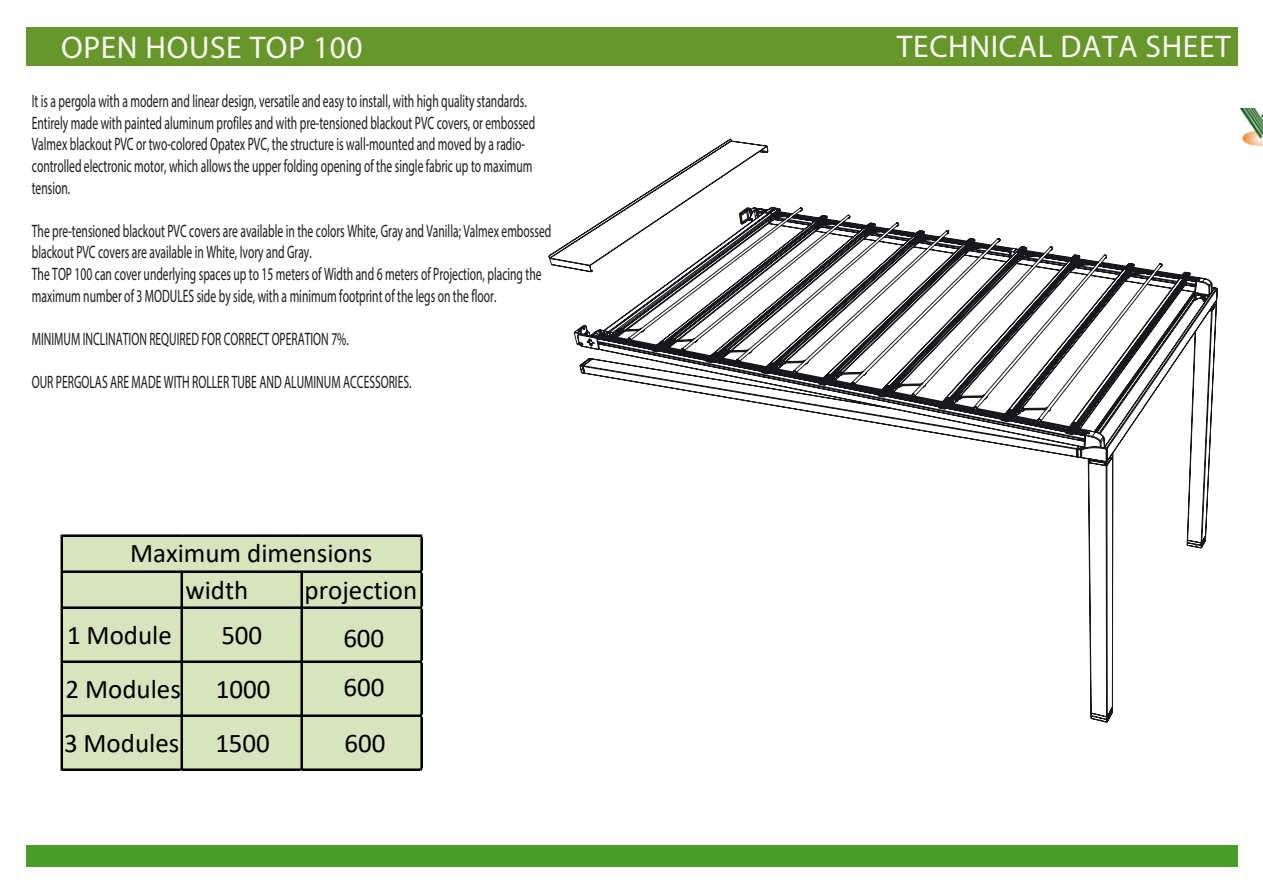
<style>
.page{position:relative;width:1263px;height:893px;background:#fff}
.page>*{position:absolute;margin:0;border:0;box-sizing:border-box;transform-origin:0 0}
.t1{font:31.5px "Myriad Pro";letter-spacing:.02em;color:#f9f9f4}
.t2{font:27px "Calibri";color:#000}
.t3{font:18px/21.6px "Myriad Pro";color:#1a171c;scale:.64 1}
</style>
<div class="page">
<div style="left:26px;top:27px;width:1211px;height:38px;background:#67962a"></div>
<img style="left:1240px;top:108px;width:23px;height:38px">
<div style="left:26px;top:845px;width:1211px;height:21px;background:#489e2b"></div>
<div style="left:63px;top:536px;width:359px;height:234px;background:#d8e4bd"></div>
<hr style="left:63px;top:535px;width:359px;height:1px;background:#000">
<hr style="left:63px;top:571px;width:359px;height:1px;background:#000">
<hr style="left:63px;top:607px;width:359px;height:1px;background:#000">
<hr style="left:63px;top:661px;width:359px;height:1px;background:#000">
<hr style="left:63px;top:715px;width:359px;height:1px;background:#000">
<hr style="left:61px;top:535px;width:2px;height:235px;background:#000">
<hr style="left:181px;top:572px;width:1px;height:198px;background:#000">
<hr style="left:301px;top:572px;width:1px;height:198px;background:#000">
<hr style="left:63px;top:769px;width:359px;height:1px;background:#000">
<hr style="left:421px;top:536px;width:1px;height:234px;background:#000">
<svg style="left:548px;top:138px;width:670px;height:585px"></svg>
<h1 class="t1" style="left:61px;top:28px;width:303px">OPEN HOUSE TOP 100</h1>
<p class="t3" style="left:32px;top:90px;width:788px">It is a pergola with a modern and linear design, versatile and easy to install, with high quality standards.<br>Entirely made with painted aluminum profiles and with pre-tensioned blackout PVC covers, or embossed Valmex blackout PVC or two-colored Opatex PVC, the structure is wall-mounted and moved by a radio&shy;controlled electronic motor, which allows the upper folding opening of the single fabric up to maximum tension.</p>
<p class="t3" style="left:32px;top:220px;width:813px">The pre-tensioned blackout PVC covers are available in the colors White, Gray and Vanilla; Valmex embossed blackout PVC covers are available in White, Ivory and Gray.<br>The TOP 100 can cover underlying spaces up to 15 meters of Width and 6 meters of Projection, placing the maximum number of 3 MODULES side by side, with a minimum footprint of the legs on the floor.</p>
<p class="t3" style="left:32px;top:328px;width:497px">MINIMUM INCLINATION REQUIRED FOR CORRECT OPERATION 7%.</p>
<p class="t3" style="left:32px;top:371px;width:595px">OUR PERGOLAS ARE MADE WITH ROLLER TUBE AND ALUMINUM ACCESSORIES.</p>
<h2 class="t2" style="left:130px;top:534px;width:244px">Maximum dimensions</h2>
<h2 class="t2" style="left:185px;top:572px;width:64px">width</h2>
<h2 class="t2" style="left:305px;top:572px;width:114px">projection</h2>
<h2 class="t2" style="left:67px;top:617px;width:106px">1 Module</h2>
<h2 class="t2" style="left:221px;top:617px;width:42px">500</h2>
<h2 class="t2" style="left:343px;top:620px;width:42px">600</h2>
<h2 class="t2" style="left:66px;top:671px;width:117px">2 Modules</h2>
<h2 class="t2" style="left:216px;top:671px;width:56px">1000</h2>
<h2 class="t2" style="left:343px;top:669px;width:43px">600</h2>
<h2 class="t2" style="left:64px;top:725px;width:117px">3 Modules</h2>
<h2 class="t2" style="left:215px;top:725px;width:56px">1500</h2>
<h2 class="t2" style="left:344px;top:725px;width:43px">600</h2>
<h1 class="t1" style="left:897px;top:27px;width:335px">TECHNICAL DATA SHEET</h1>
</div>
